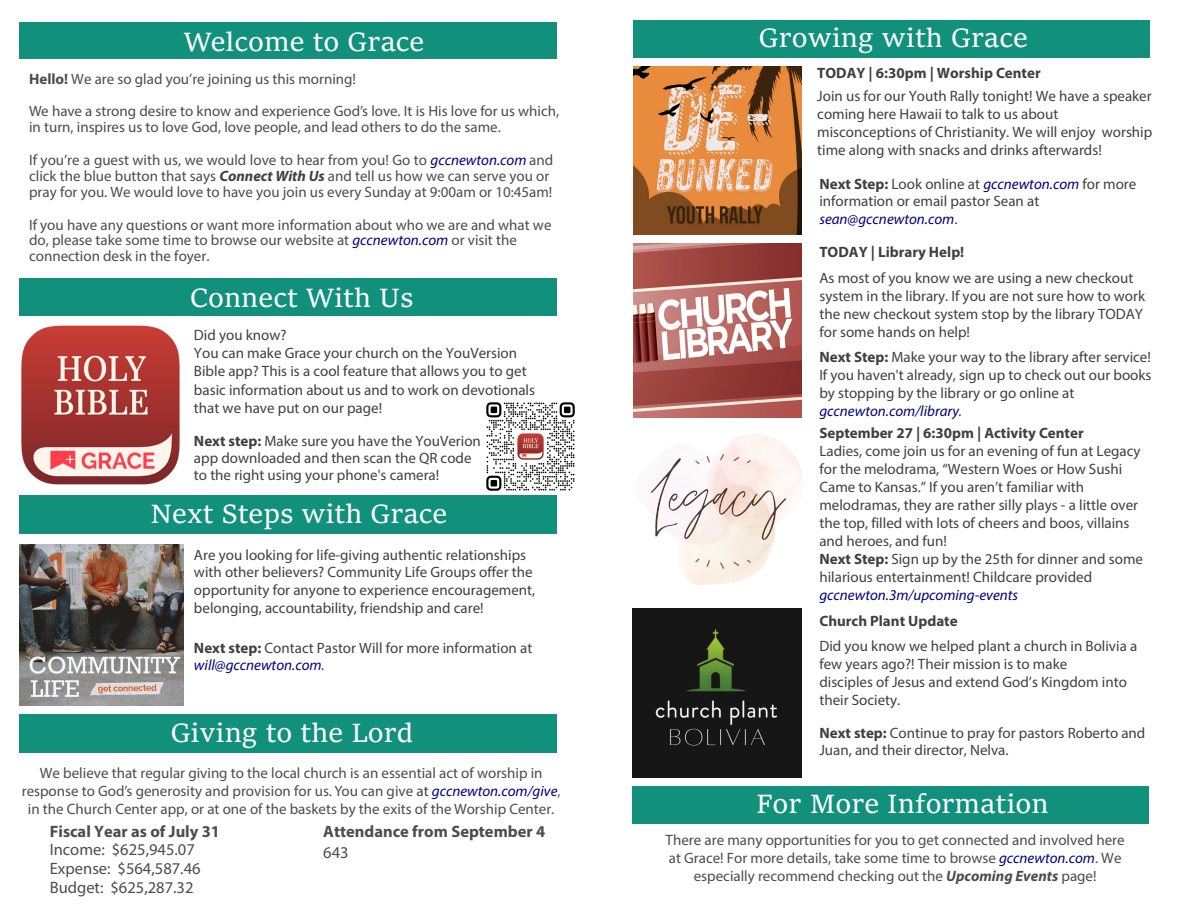
<style>
.page{position:relative;width:1188px;height:918px;background:#fff}
.page>*{position:absolute;margin:0;border:0;box-sizing:border-box;transform-origin:0 0}
.t1{font:28.5px "Sitka Text";color:#fff}
.t2{font:16.5px/19px "Myriad Pro";color:#4d4d4f}
.t3{font:700 16.5px "Myriad Pro";color:#4d4d4f}
.t4{font:15px/18px "Myriad Pro";color:#404040}
.t5{font:15px/18px "Myriad Pro";color:#4b4c4d}
.t6{font:700 15px "Myriad Pro";color:#404040}
.t7{font:italic 15px "Myriad Pro";color:#000080}
.s1{font-weight:700}
.s2{font-style:italic;color:#000080}
.s3{font-weight:700;font-style:italic;color:#404040}
.s4{font-style:italic}
.s5{color:#404040}
.s6{color:#55a}
.s7{font-weight:700;font-style:italic}
</style>
<div class="page">
<img style="left:21px;top:325px;width:159px;height:160px">
<div style="left:19px;top:714px;width:538px;height:38px;background:#11907b"></div>
<div style="left:19px;top:495px;width:538px;height:38px;background:#11907b"></div>
<div style="left:19px;top:279px;width:538px;height:37px;background:#11907b"></div>
<div style="left:19px;top:22px;width:538px;height:36px;background:#11907b"></div>
<div style="left:633px;top:786px;width:515px;height:38px;background:#11907b"></div>
<div style="left:634px;top:20px;width:515px;height:37px;background:#11907b"></div>
<img style="left:633px;top:608px;width:169px;height:169px">
<img style="left:19px;top:544px;width:165px;height:161px">
<img style="left:649px;top:434px;width:153px;height:151px">
<img style="left:634px;top:67px;width:167px;height:167px">
<img style="left:634px;top:244px;width:167px;height:174px">
<img style="left:486px;top:402px;width:88px;height:89px">
<p class="t1" style="left:184px;top:20px;width:242px">Welcome to Grace</p>
<p class="t5" style="left:29px;top:62px;width:532px;line-height:32.4px"><span class="s1">Hello!</span> We are so glad you’re joining us this morning!<br>We have a strong desire to know and experience God’s love. It is His love for us which,</p>
<p class="t5" style="left:29px;top:111px;width:526px;line-height:32.4px">in turn, inspires us to love God, love people, and lead others to do the same.<br>If you’re a guest with us, we would love to hear from you! Go to <span class="s2">gccnewton.com</span> and</p>
<p class="t5" style="left:29px;top:168px;width:525px;line-height:16px">click the blue button that says <span class="s3">Connect With Us</span> and tell us how we can serve you or pray for you. We would love to have you join us every Sunday at 9:00am or 10:45am!</p>
<p class="t5" style="left:29px;top:216px;width:524px;line-height:15.9px">If you have any questions or want more information about who we are and what we do, please take some time to browse our website at <span class="s2">gccnewton.com</span> or visit the connection desk in the foyer.</p>
<p class="t1" style="left:190px;top:276px;width:225px">Connect With Us</p>
<p class="t4" style="left:194px;top:326px;width:343px">Did you know?<br>You can make Grace your church on the YouVersion Bible app? This is a cool feature that allows you to get basic information about us and to work on devotionals that we have put on our page!</p>
<p class="t4" style="left:194px;top:433px;width:288px;line-height:17px"><span class="s1">Next step:</span> Make sure you have the YouVerion app downloaded and then scan the QR code to the right using your phone's camera!</p>
<p class="t1" style="left:150px;top:492px;width:299px">Next Steps with Grace</p>
<p class="t4" style="left:194px;top:546px;width:343px">Are you looking for life-giving authentic relationships with other believers? Community Life Groups offer the opportunity for anyone to experience encouragement, belonging, accountability, friendship and care!</p>
<p class="t4" style="left:194px;top:639px;width:340px"><span class="s1">Next step:</span> Contact Pastor Will for more information at <span class="s2">will@gccnewton.com</span><span class="s4">.</span></p>
<p class="t1" style="left:171px;top:711px;width:244px">Giving to the Lord</p>
<p class="t5" style="left:22px;top:763px;width:540px;text-align:center">We believe that regular giving to the local church is an essential act of worship in response to God’s generosity and provision for us. You can give <span class="s5">at</span> <span class="s2">gccnewton.com/give</span><span class="s6">, </span>in the Church Center app, or at one of the baskets by the exits of the Worship Center.</p>
<p class="t3" style="left:50px;top:820px;width:172px">Fiscal Year as of July 31</p>
<p class="t2" style="left:50px;top:840px;width:152px">Income: $625,945.07<br>Expense: $564,587.46<br>Budget: $625,287.32</p>
<p class="t3" style="left:323px;top:821px;width:223px">Attendance from September 4</p>
<p class="t2" style="left:323px;top:842px;width:27px">643</p>
<p class="t1" style="left:759px;top:16px;width:270px">Growing with Grace</p>
<p class="t6" style="left:817px;top:64px;width:225px">TODAY | 6:30pm | Worship Center</p>
<p class="t4" style="left:817px;top:87px;width:337px">Join us for our Youth Rally tonight! We have a speaker coming here Hawaii to talk to us about misconceptions of Christianity. We will enjoy worship time along with snacks and drinks afterwards!</p>
<p class="t4" style="left:819px;top:174px;width:318px"><span class="s1">Next Step:</span> Look online at <span class="s2">gccnewton.com</span> for more information or email pastor Sean at <span class="s2">sean@gccnewton.com</span>.</p>
<p class="t6" style="left:819px;top:242px;width:146px">TODAY | Library Help!</p>
<p class="t4" style="left:819px;top:268px;width:327px">As most of you know we are using a new checkout system in the library. If you are not sure how to work the new checkout system stop by the library TODAY for some hands on help!</p>
<p class="t4" style="left:819px;top:348px;width:334px"><span class="s1">Next Step:</span> Make your way to the library after service!<br>If you haven't already, sign up to check out our books by stopping by the library or go online at <span class="s2">gccnewton.com/library</span><span class="s4">.</span></p>
<p class="t6" style="left:819px;top:423px;width:266px">September 27 | 6:30pm | Activity Center</p>
<p class="t4" style="left:819px;top:441px;width:325px">Ladies, come join us for an evening of fun at Legacy for the melodrama, “Western Woes or How Sushi Came to Kansas.” If you aren’t familiar with melodramas, they are rather silly plays - a little over the top, filled with lots of cheers and boos, villains and heroes, and fun!<br><span class="s1">Next Step:</span> Sign up by the 25th for dinner and some hilarious entertainment! Childcare provided</p>
<p class="t7" style="left:819px;top:586px;width:200px">gccnewton.3m/upcoming-events</p>
<p class="t6" style="left:819px;top:611px;width:140px">Church Plant Update</p>
<p class="t4" style="left:819px;top:637px;width:319px">Did you know we helped plant a church in Bolivia a few years ago?! Their mission is to make<br>disciples of Jesus and extend God’s Kingdom into their Society.</p>
<p class="t4" style="left:819px;top:725px;width:328px;line-height:16.5px"><span class="s1">Next step:</span> Continue to pray for pastors Roberto and<br>Juan, and their director, Nelva.</p>
<p class="t1" style="left:756px;top:782px;width:294px">For More Information</p>
<p class="t5" style="left:666px;top:831px;width:461px;text-align:center">There are many opportunities for you to get connected and involved here at Grace! For more details, take some time to browse <span class="s2">gccnewton.com</span>. We especially recommend checking out the <span class="s7">Upcoming Events</span> page!</p>
</div>
